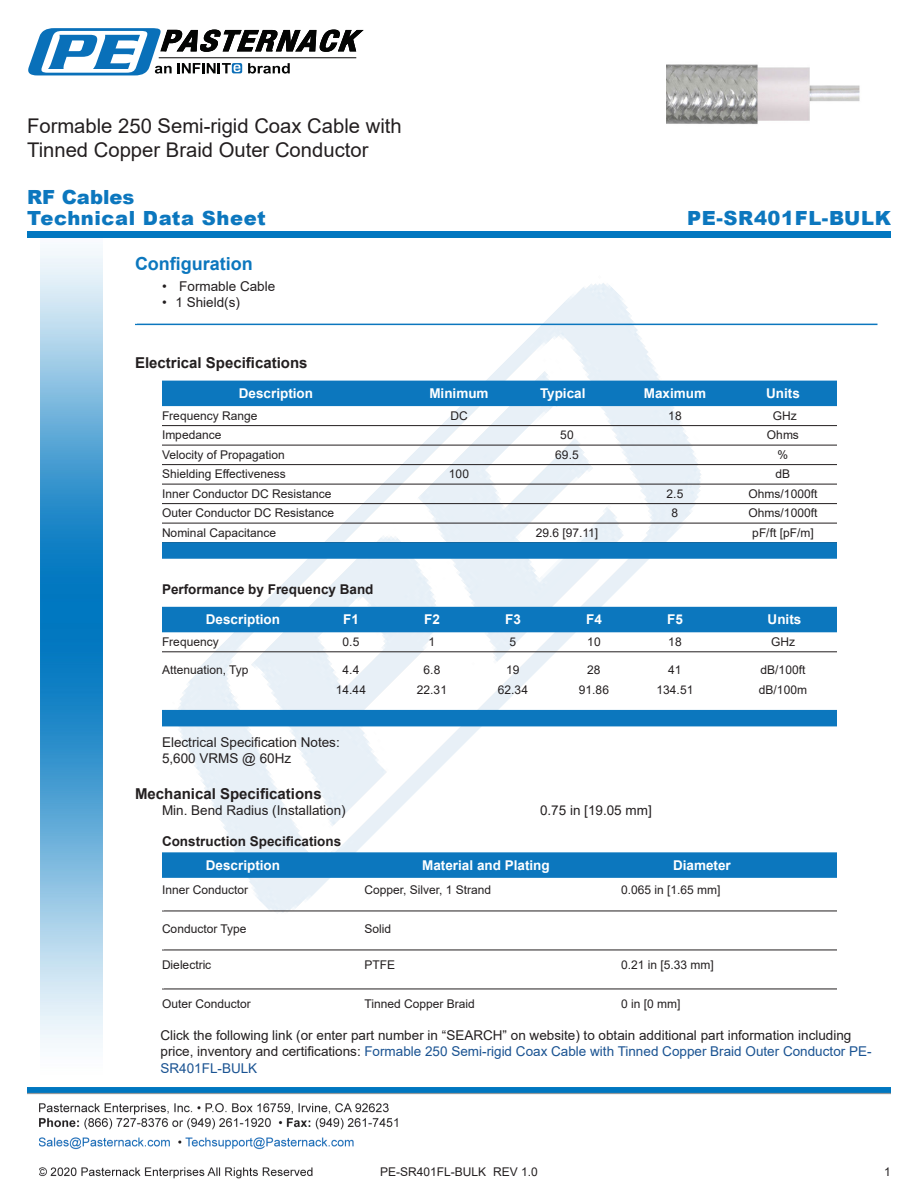
<style>
.page{position:relative;width:918px;height:1188px;background:#fff}
.page>*{position:absolute;margin:0;border:0;box-sizing:border-box;transform-origin:0 0}
.Web_Description_Para{font:20.25px/24.3px "Arial";color:#231f20}
.t1{font:900 19.5px "Arial";letter-spacing:.03em;color:#0c77be}
.t2{font:900 19.5px "Arial";color:#0c77be}
.Head1{font:700 18px "Arial";color:#0c77be}
.Head1-2{font:700 15px "Arial";color:#231f20}
.Description_and_PN_L{font:13.5px/16.2px "Arial";color:#231f20}
.Specs_Para{font:13.5px "Arial";color:#231f20}
.Head2{font:700 13.5px "Arial";color:#231f20}
.Table-Header{font:700 13.5px "Arial";color:#fff}
.Table_Header_Connect{font:700 13.5px "Arial";color:#fff}
.Table_Header_Frequen{font:700 13.5px "Arial";color:#fff}
.Table-Body{font:12px "Arial";color:#231f20}
.Table_Body_Construct{font:12px "Arial";color:#231f20}
.Table_Body_Frequency{font:12px "Arial";color:#231f20}
.Table_Body_Frequency-2{font:7.5px "Arial";color:#fff}
.MarketingDescription{font:700 7.5px "Arial";color:#fff}
.s1{color:#1a5392}
</style>
<div class="page">
<img style="left:39px;top:1103px;width:359px;height:76px">
<img style="left:102px;top:248px;width:719px;height:722px">
<img style="left:40px;top:237px;width:62px;height:811px">
<img style="left:27px;top:1088px;width:864px;height:7px">
<div style="left:27px;top:231px;width:864px;height:6px;background:#0177c0"></div>
<svg style="left:28px;top:28px;width:336px;height:47px"></svg>
<hr style="left:135px;top:324px;width:743px;height:1px;background:#0c77be">
<div style="left:162px;top:381px;width:675px;height:25px;background:#0c77be"></div>
<hr style="left:162px;top:425px;width:675px;height:1px;background:#231f20">
<hr style="left:162px;top:445px;width:675px;height:1px;background:#231f20">
<hr style="left:162px;top:464px;width:675px;height:1px;background:#231f20">
<hr style="left:162px;top:484px;width:675px;height:1px;background:#231f20">
<hr style="left:162px;top:503px;width:675px;height:1px;background:#231f20">
<hr style="left:162px;top:523px;width:675px;height:1px;background:#231f20">
<div style="left:162px;top:542px;width:675px;height:17px;background:#0c77be"></div>
<div style="left:162px;top:607px;width:675px;height:25px;background:#0c77be"></div>
<hr style="left:162px;top:652px;width:675px;height:1px;background:#231f20">
<div style="left:162px;top:710px;width:675px;height:16px;background:#0c77be"></div>
<div style="left:162px;top:852px;width:675px;height:26px;background:#0c77be"></div>
<hr style="left:162px;top:911px;width:675px;height:1px;background:#231f20">
<hr style="left:162px;top:950px;width:675px;height:1px;background:#231f20">
<hr style="left:162px;top:989px;width:675px;height:1px;background:#231f20">
<img style="left:666px;top:64px;width:194px;height:60px">
<h1 class="Web_Description_Para" style="left:27px;top:114px;width:376px">Formable 250 Semi-rigid Coax Cable with<br>Tinned Copper Braid Outer Conductor</h1>
<p class="t2" style="left:27px;top:183px;width:109px">RF Cables</p>
<p class="t1" style="left:27px;top:204px;width:240px">Technical Data Sheet</p>
<p class="t1" style="left:687px;top:203px;width:205px">PE-SR401FL-BULK</p>
<p class="Head1" style="left:135px;top:251px;width:119px">Configuration</p>
<p class="Description_and_PN_L" style="left:162px;top:278px;width:115px">• Formable Cable</p>
<p class="Description_and_PN_L" style="left:162px;top:294px;width:80px">• 1 Shield(s)</p>
<p class="MarketingDescription" style="left:135px;top:316px;width:4px">.</p>
<p class="Head1-2" style="left:135px;top:352px;width:174px">Electrical Specifications</p>
<p class="Table-Header" style="left:239px;top:384px;width:76px">Description</p>
<p class="Table-Header" style="left:429px;top:384px;width:61px">Minimum</p>
<p class="Table-Header" style="left:540px;top:384px;width:47px">Typical</p>
<p class="Table-Header" style="left:644px;top:384px;width:64px">Maximum</p>
<p class="Table-Header" style="left:766px;top:384px;width:35px">Units</p>
<p class="Table-Body" style="left:162px;top:407px;width:97px">Frequency Range</p>
<p class="Table-Body" style="left:450px;top:407px;width:19px">DC</p>
<p class="Table-Body" style="left:668px;top:407px;width:15px">18</p>
<p class="Table-Body" style="left:773px;top:407px;width:25px">GHz</p>
<p class="Table-Body" style="left:162px;top:427px;width:61px">Impedance</p>
<p class="Table-Body" style="left:560px;top:427px;width:15px">50</p>
<p class="Table-Body" style="left:767px;top:427px;width:34px">Ohms</p>
<p class="Table-Body" style="left:162px;top:446px;width:124px">Velocity of Propagation</p>
<p class="Table-Body" style="left:555px;top:446px;width:25px">69.5</p>
<p class="Table-Body" style="left:778px;top:446px;width:12px">%</p>
<p class="Table-Body" style="left:162px;top:466px;width:125px">Shielding Effectiveness</p>
<p class="Table-Body" style="left:449px;top:466px;width:22px">100</p>
<p class="Table-Body" style="left:776px;top:466px;width:16px">dB</p>
<p class="Table-Body" style="left:162px;top:485px;width:171px">Inner Conductor DC Resistance</p>
<p class="Table-Body" style="left:667px;top:485px;width:18px">2.5</p>
<p class="Table-Body" style="left:749px;top:485px;width:70px">Ohms/1000ft</p>
<p class="Table-Body" style="left:162px;top:505px;width:174px">Outer Conductor DC Resistance</p>
<p class="Table-Body" style="left:672px;top:505px;width:8px">8</p>
<p class="Table-Body" style="left:749px;top:505px;width:70px">Ohms/1000ft</p>
<p class="Table-Body" style="left:162px;top:524px;width:116px">Nominal Capacitance</p>
<p class="Table-Body" style="left:536px;top:524px;width:64px">29.6 [97.11]</p>
<p class="Table-Body" style="left:752px;top:524px;width:63px">pF/ft [pF/m]</p>
<p class="Head2" style="left:162px;top:580px;width:213px">Performance by Frequency Band</p>
<p class="Table_Header_Frequen" style="left:206px;top:610px;width:76px">Description</p>
<p class="Table_Header_Frequen" style="left:343px;top:610px;width:17px">F1</p>
<p class="Table_Header_Frequen" style="left:424px;top:610px;width:17px">F2</p>
<p class="Table_Header_Frequen" style="left:505px;top:610px;width:17px">F3</p>
<p class="Table_Header_Frequen" style="left:586px;top:610px;width:17px">F4</p>
<p class="Table_Header_Frequen" style="left:667px;top:610px;width:17px">F5</p>
<p class="Table_Header_Frequen" style="left:768px;top:610px;width:35px">Units</p>
<p class="Table_Body_Frequency" style="left:162px;top:633px;width:58px">Frequency</p>
<p class="Table_Body_Frequency" style="left:343px;top:633px;width:18px">0.5</p>
<p class="Table_Body_Frequency" style="left:429px;top:633px;width:8px">1</p>
<p class="Table_Body_Frequency" style="left:510px;top:633px;width:8px">5</p>
<p class="Table_Body_Frequency" style="left:587px;top:633px;width:15px">10</p>
<p class="Table_Body_Frequency" style="left:668px;top:633px;width:15px">18</p>
<p class="Table_Body_Frequency" style="left:771px;top:633px;width:25px">GHz</p>
<p class="Table_Body_Frequency" style="left:162px;top:662px;width:88px">Attenuation, Typ</p>
<p class="Table_Body_Frequency" style="left:343px;top:662px;width:18px">4.4</p>
<p class="Table_Body_Frequency" style="left:424px;top:662px;width:18px">6.8</p>
<p class="Table_Body_Frequency" style="left:506px;top:662px;width:15px">19</p>
<p class="Table_Body_Frequency" style="left:587px;top:662px;width:15px">28</p>
<p class="Table_Body_Frequency" style="left:668px;top:662px;width:15px">41</p>
<p class="Table_Body_Frequency" style="left:761px;top:662px;width:46px">dB/100ft</p>
<p class="Table_Body_Frequency" style="left:336px;top:681px;width:32px">14.44</p>
<p class="Table_Body_Frequency" style="left:417px;top:681px;width:32px">22.31</p>
<p class="Table_Body_Frequency" style="left:498px;top:681px;width:32px">62.34</p>
<p class="Table_Body_Frequency" style="left:579px;top:681px;width:32px">91.86</p>
<p class="Table_Body_Frequency" style="left:657px;top:681px;width:38px">134.51</p>
<p class="Table_Body_Frequency" style="left:759px;top:681px;width:50px">dB/100m</p>
<p class="Specs_Para" style="left:162px;top:733px;width:179px">Electrical Specification Notes:</p>
<p class="Specs_Para" style="left:162px;top:749px;width:131px">5,600 VRMS @ 60Hz</p>
<p class="Head1-2" style="left:135px;top:783px;width:188px">Mechanical Specifications</p>
<p class="Specs_Para" style="left:162px;top:801px;width:185px">Min. Bend Radius (Installation)</p>
<p class="Specs_Para" style="left:540px;top:801px;width:113px">0.75 in [19.05 mm]</p>
<p class="Head2" style="left:162px;top:832px;width:181px">Construction Specifications</p>
<p class="Table_Header_Connect" style="left:206px;top:855px;width:76px">Description</p>
<p class="Table_Header_Connect" style="left:422px;top:855px;width:129px">Material and Plating</p>
<p class="Table_Header_Connect" style="left:673px;top:855px;width:59px">Diameter</p>
<p class="Table_Body_Construct" style="left:162px;top:882px;width:88px">Inner Conductor</p>
<p class="Table_Body_Construct" style="left:364px;top:882px;width:128px">Copper, Silver, 1 Strand</p>
<p class="Table_Body_Construct" style="left:621px;top:882px;width:101px">0.065 in [1.65 mm]</p>
<p class="Table_Body_Frequency-2" style="left:162px;top:903px;width:4px">.</p>
<p class="Table_Body_Construct" style="left:162px;top:921px;width:86px">Conductor Type</p>
<p class="Table_Body_Construct" style="left:364px;top:921px;width:28px">Solid</p>
<p class="Table_Body_Frequency-2" style="left:162px;top:942px;width:4px">.</p>
<p class="Table_Body_Construct" style="left:162px;top:957px;width:51px">Dielectric</p>
<p class="Table_Body_Construct" style="left:364px;top:957px;width:32px">PTFE</p>
<p class="Table_Body_Construct" style="left:621px;top:957px;width:94px">0.21 in [5.33 mm]</p>
<p class="Table_Body_Frequency-2" style="left:162px;top:981px;width:4px">.</p>
<p class="Table_Body_Construct" style="left:162px;top:996px;width:90px">Outer Conductor</p>
<p class="Table_Body_Construct" style="left:364px;top:996px;width:112px">Tinned Copper Braid</p>
<p class="Table_Body_Construct" style="left:621px;top:996px;width:61px">0 in [0 mm]</p>
<p class="Description_and_PN_L" style="left:160px;top:1027px;width:713px">Click the following link (or enter part number in “SEARCH” on website) to obtain additional part information including price, inventory and certifications: <span class="s1">Formable 250 Semi-rigid Coax Cable with Tinned Copper Braid Outer Conductor PE-<br>SR401FL-BULK</span></p>
<p class="Table-Body" style="left:380px;top:1163px;width:159px">PE-SR401FL-BULK REV 1.0</p>
<p class="Table-Body" style="left:884px;top:1163px;width:8px">1</p>
</div>
